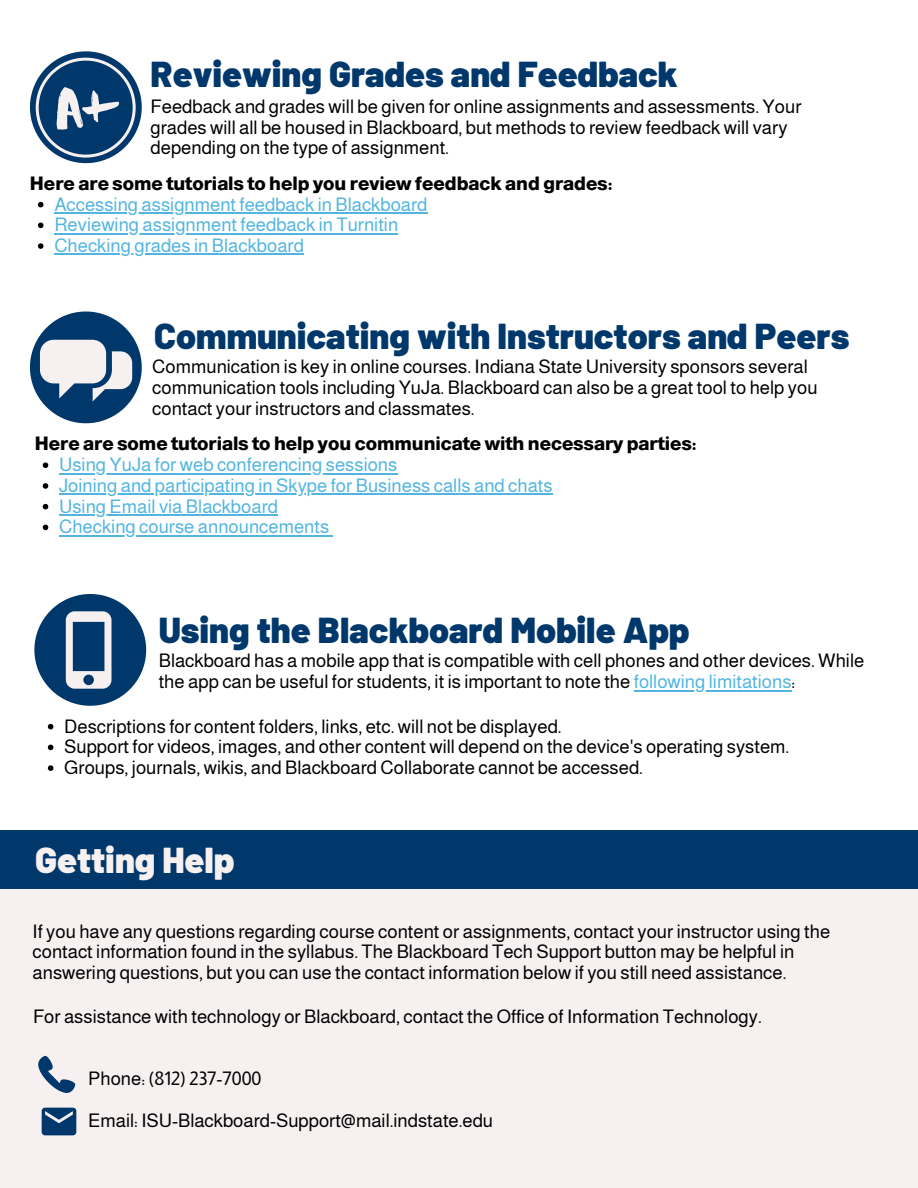
<style>
.page{position:relative;width:918px;height:1188px;background:#fff}
.page>*{position:absolute;margin:0;border:0;box-sizing:border-box;transform-origin:0 0}
.t1{font:900 36px "Barlow";color:#00386b}
.t2{font:900 36px "Barlow";color:#f6f0f0}
.t3{font:18.75px/20.7px "Almarai";color:#000}
.t4{font:18.75px/20.7px "Almarai";color:#51b5e0}
.t5{font:800 18.75px "Almarai";color:#000}
.s1{color:#51b5e0}
</style>
<div class="page">
<div style="left:0;top:889px;width:917px;height:299px;background:#f6f0f0"></div>
<div style="left:0;top:830px;width:918px;height:59px;background:#00386b"></div>
<svg style="left:43px;top:462px;width:5px;height:6px"></svg>
<hr style="left:59px;top:473px;width:338px;height:1px;background:#51b5e0">
<svg style="left:43px;top:483px;width:5px;height:6px"></svg>
<hr style="left:59px;top:494px;width:494px;height:1px;background:#51b5e0">
<svg style="left:43px;top:504px;width:5px;height:5px"></svg>
<hr style="left:59px;top:514px;width:219px;height:2px;background:#51b5e0">
<svg style="left:43px;top:525px;width:5px;height:5px"></svg>
<hr style="left:59px;top:535px;width:270px;height:2px;background:#51b5e0">
<svg style="left:30px;top:312px;width:112px;height:111px"></svg>
<hr style="left:634px;top:690px;width:158px;height:1px;background:#51b5e0">
<svg style="left:48px;top:724px;width:5px;height:5px"></svg>
<svg style="left:48px;top:745px;width:5px;height:5px"></svg>
<svg style="left:48px;top:765px;width:5px;height:6px"></svg>
<svg style="left:34px;top:594px;width:112px;height:112px"></svg>
<svg style="left:38px;top:202px;width:6px;height:5px"></svg>
<hr style="left:54px;top:212px;width:373px;height:2px;background:#51b5e0">
<svg style="left:38px;top:223px;width:6px;height:5px"></svg>
<hr style="left:54px;top:233px;width:344px;height:2px;background:#51b5e0">
<svg style="left:38px;top:243px;width:6px;height:6px"></svg>
<hr style="left:54px;top:254px;width:250px;height:1px;background:#51b5e0">
<svg style="left:38px;top:1056px;width:37px;height:37px"></svg>
<svg style="left:42px;top:1108px;width:34px;height:27px"></svg>
<svg style="left:30px;top:51px;width:112px;height:112px"></svg>
<h1 class="t1" style="left:151px;top:51px;width:529px">Reviewing Grades and Feedback</h1>
<p class="t3" style="left:151px;top:96px;width:652px">Feedback and grades will be given for online assignments and assessments. Your grades will all be housed in Blackboard, but methods to review feedback will vary depending on the type of assignment.</p>
<p class="t5" style="left:30px;top:173px;width:584px">Here are some tutorials to help you review feedback and grades:</p>
<p class="t4" style="left:54px;top:194px;width:375px">Accessing assignment feedback in Blackboard<br>Reviewing assignment feedback in Turnitin<br>Checking grades in Blackboard</p>
<h1 class="t1" style="left:154px;top:313px;width:697px">Communicating with Instructors and Peers</h1>
<p class="t3" style="left:152px;top:357px;width:667px">Communication is key in online courses. Indiana State University sponsors several communication tools including YuJa. Blackboard can also be a great tool to help you contact your instructors and classmates.</p>
<p class="t4" style="left:59px;top:454px;width:495px">Using YuJa for web conferencing sessions<br>Joining and participating in Skype for Business calls and chats Using Email via Blackboard<br>Checking course announcements</p>
<p class="t5" style="left:35px;top:434px;width:663px">Here are some tutorials to help you communicate with necessary parties:</p>
<h1 class="t1" style="left:159px;top:607px;width:532px">Using the Blackboard Mobile App</h1>
<p class="t3" style="left:159px;top:651px;width:707px">Blackboard has a mobile app that is compatible with cell phones and other devices. While the app can be useful for students, it is important to note the <span class="s1">following limitations</span>:</p>
<p class="t3" style="left:64px;top:716px;width:727px">Descriptions for content folders, links, etc. will not be displayed.<br>Support for videos, images, and other content will depend on the device's operating system.<br>Groups, journals, wikis, and Blackboard Collaborate cannot be accessed.</p>
<h1 class="t2" style="left:35px;top:837px;width:201px">Getting Help</h1>
<p class="t3" style="left:33px;top:921px;width:799px">If you have any questions regarding course content or assignments, contact your instructor using the contact information found in the syllabus. The Blackboard Tech Support button may be helpful in answering questions, but you can use the contact information below if you still need assistance.</p>
<p class="t3" style="left:33px;top:1006px;width:730px">For assistance with technology or Blackboard, contact the Office of Information Technology.</p>
<p class="t3" style="left:88px;top:1069px;width:175px">Phone: (812) 237-7000</p>
<p class="t3" style="left:88px;top:1110px;width:407px">Email: ISU-Blackboard-Support@mail.indstate.edu</p>
</div>
